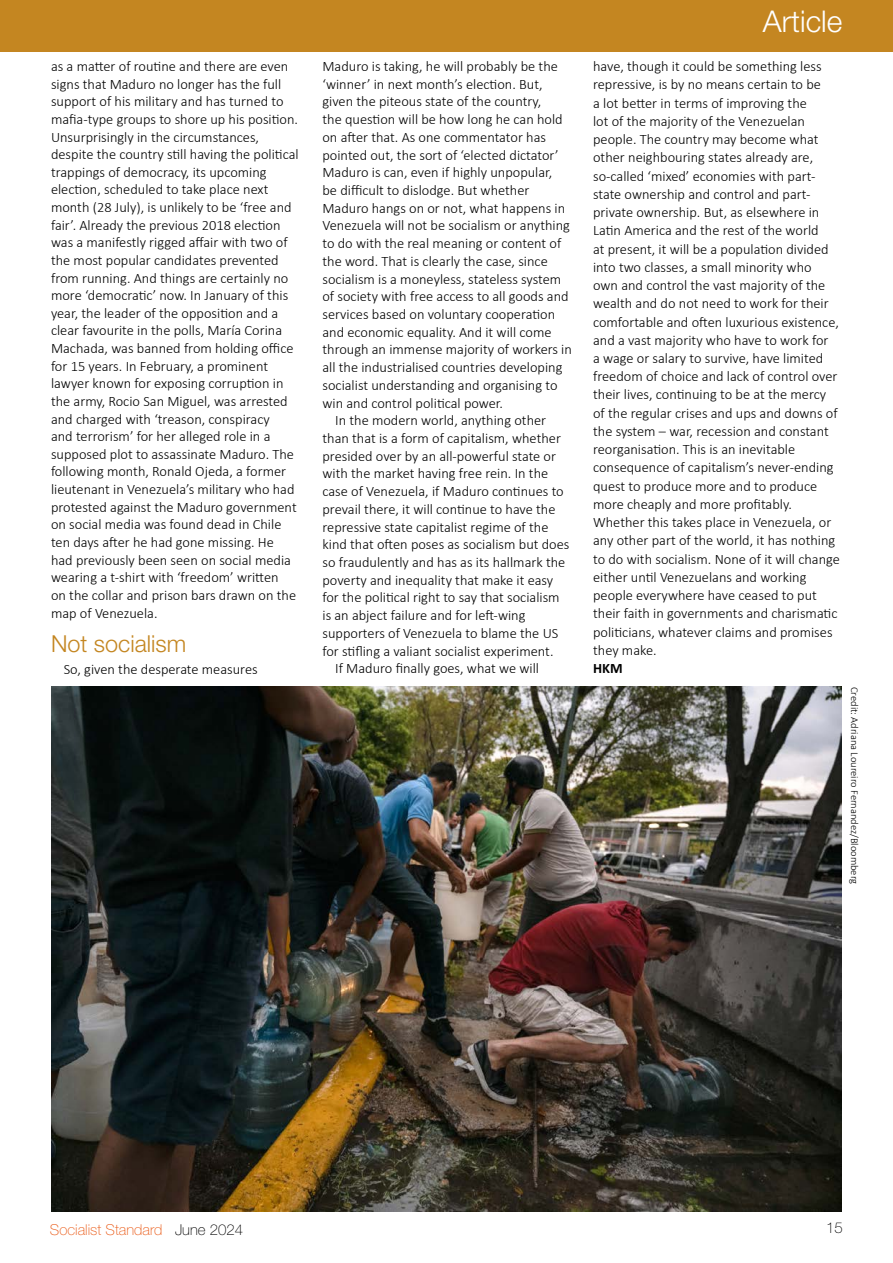
<style>
.page{position:relative;width:893px;height:1263px;background:#fff}
.page>*{position:absolute;margin:0;border:0;box-sizing:border-box;transform-origin:0 0}
.t1{font:300 30px "Helvetica Neue LT Std";color:#fff}
.t2{font:300 23.4px "Helvetica Neue LT Std";color:#c48621}
.t3{font:100 15px "Helvetica Neue LT Std";color:#ea5712}
.t4{font:100 15px "Helvetica Neue LT Std";color:#000}
.t5{font:300 14.4px/18.3px "Calibri";color:#000}
.t6{font:700 14.4px "Calibri";color:#000}
.t7{font:300 10.5px "Calibri";color:#000}
.s1{color:#000}
</style>
<div class="page">
<div style="left:0;top:0;width:893px;height:51px;background:#c48621"></div>
<img style="left:51px;top:687px;width:791px;height:525px">
<p class="t5" style="left:51px;top:57px;width:249px;line-height:17.7px">as a matter of routine and there are even signs that Maduro no longer has the full support of his military and has turned to mafia-type groups to shore up his position.<br>Unsurprisingly in the circumstances, despite the country still having the political trappings of democracy, its upcoming election, scheduled to take place next month (28 July), is unlikely to be ‘free and fair’. Already the previous 2018 election was a manifestly rigged affair with two of the most popular candidates prevented from running. And things are certainly no more ‘democratic’ now. In January of this year, the leader of the opposition and a clear favourite in the polls, María Corina Machada, was banned from holding office for 15 years. In February, a prominent lawyer known for exposing corruption in the army, Rocio San Miguel, was arrested and charged with ‘treason, conspiracy<br>and terrorism’ for her alleged role in a supposed plot to assassinate Maduro. The following month, Ronald Ojeda, a former lieutenant in Venezuela’s military who had protested against the Maduro government on social media was found dead in Chile ten days after he had gone missing. He had previously been seen on social media wearing a t-shirt with ‘freedom’ written<br>on the collar and prison bars drawn on the map of Venezuela.</p>
<h2 class="t2" style="left:51px;top:629px;width:137px">Not socialism</h2>
<p class="t5" style="left:64px;top:660px;width:195px">So, given the desperate measures</p>
<p class="t5" style="left:322px;top:57px;width:237px">Maduro is taking, he will probably be the</p>
<p class="t5" style="left:322px;top:75px;width:222px">‘winner’ in next month’s election. But,</p>
<p class="t5" style="left:322px;top:92px;width:220px">given the piteous state of the country,</p>
<p class="t5" style="left:322px;top:110px;width:242px">the question will be how long he can hold</p>
<p class="t5" style="left:322px;top:128px;width:225px">on after that. As one commentator has</p>
<p class="t5" style="left:322px;top:146px;width:238px">pointed out, the sort of ‘elected dictator’</p>
<p class="t5" style="left:322px;top:163px;width:231px">Maduro is can, even if highly unpopular,</p>
<p class="t5" style="left:322px;top:181px;width:209px">be difficult to dislodge. But whether</p>
<p class="t5" style="left:322px;top:199px;width:244px">Maduro hangs on or not, what happens in</p>
<p class="t5" style="left:322px;top:216px;width:249px">Venezuela will not be socialism or anything</p>
<p class="t5" style="left:322px;top:234px;width:240px">to do with the real meaning or content of</p>
<p class="t5" style="left:322px;top:252px;width:227px">the word. That is clearly the case, since</p>
<p class="t5" style="left:322px;top:270px;width:240px">socialism is a moneyless, stateless system</p>
<p class="t5" style="left:322px;top:287px;width:248px">of society with free access to all goods and</p>
<p class="t5" style="left:322px;top:305px;width:234px">services based on voluntary cooperation</p>
<p class="t5" style="left:322px;top:323px;width:231px">and economic equality. And it will come</p>
<p class="t5" style="left:322px;top:340px;width:251px">through an immense majority of workers in</p>
<p class="t5" style="left:322px;top:358px;width:242px">all the industrialised countries developing</p>
<p class="t5" style="left:322px;top:376px;width:237px">socialist understanding and organising to</p>
<p class="t5" style="left:322px;top:393px;width:182px">win and control political power.</p>
<p class="t5" style="left:335px;top:411px;width:212px">In the modern world, anything other</p>
<p class="t5" style="left:322px;top:429px;width:240px">than that is a form of capitalism, whether</p>
<p class="t5" style="left:322px;top:447px;width:235px">presided over by an all-powerful state or</p>
<p class="t5" style="left:322px;top:464px;width:227px">with the market having free rein. In the</p>
<p class="t5" style="left:322px;top:482px;width:243px">case of Venezuela, if Maduro continues to</p>
<p class="t5" style="left:322px;top:500px;width:235px">prevail there, it will continue to have the</p>
<p class="t5" style="left:322px;top:517px;width:228px">repressive state capitalist regime of the</p>
<p class="t5" style="left:322px;top:535px;width:248px">kind that often poses as socialism but does</p>
<p class="t5" style="left:322px;top:553px;width:244px">so fraudulently and has as its hallmark the</p>
<p class="t5" style="left:322px;top:571px;width:232px">poverty and inequality that make it easy</p>
<p class="t5" style="left:322px;top:588px;width:239px">for the political right to say that socialism</p>
<p class="t5" style="left:322px;top:606px;width:204px">is an abject failure and for left-wing</p>
<p class="t5" style="left:322px;top:624px;width:237px">supporters of Venezuela to blame the US</p>
<p class="t5" style="left:322px;top:641px;width:233px">for stifling a valiant socialist experiment.</p>
<p class="t5" style="left:335px;top:659px;width:205px">If Maduro finally goes, what we will</p>
<h1 class="t1" style="left:763px;top:3px;width:81px">Article</h1>
<p class="t5" style="left:593px;top:57px;width:248px">have, though it could be something less repressive, is by no means certain to be<br>a lot better in terms of improving the<br>lot of the majority of the Venezuelan people. The country may become what other neighbouring states already are, so-called ‘mixed’ economies with part&shy;state ownership and control and part&shy;private ownership. But, as elsewhere in Latin America and the rest of the world<br>at present, it will be a population divided into two classes, a small minority who own and control the vast majority of the wealth and do not need to work for their comfortable and often luxurious existence, and a vast majority who have to work for<br>a wage or salary to survive, have limited freedom of choice and lack of control over their lives, continuing to be at the mercy of the regular crises and ups and downs of the system – war, recession and constant reorganisation. This is an inevitable consequence of capitalism’s never-ending quest to produce more and to produce more cheaply and more profitably.<br>Whether this takes place in Venezuela, or any other part of the world, it has nothing to do with socialism. None of it will change either until Venezuelans and working people everywhere have ceased to put their faith in governments and charismatic politicians, whatever claims and promises they make.</p>
<p class="t6" style="left:593px;top:658px;width:31px">HKM</p>
<p class="t7" style="left:861px;top:687px;width:199px;rotate:90deg">Credit: Adriana Loureiro Fernandez/Bloomberg</p>
<p class="t3" style="left:50px;top:1221px;width:195px">Socialist Standard <span class="s1">June 2024</span></p>
<p class="t4" style="left:826px;top:1219px;width:18px">15</p>
</div>
